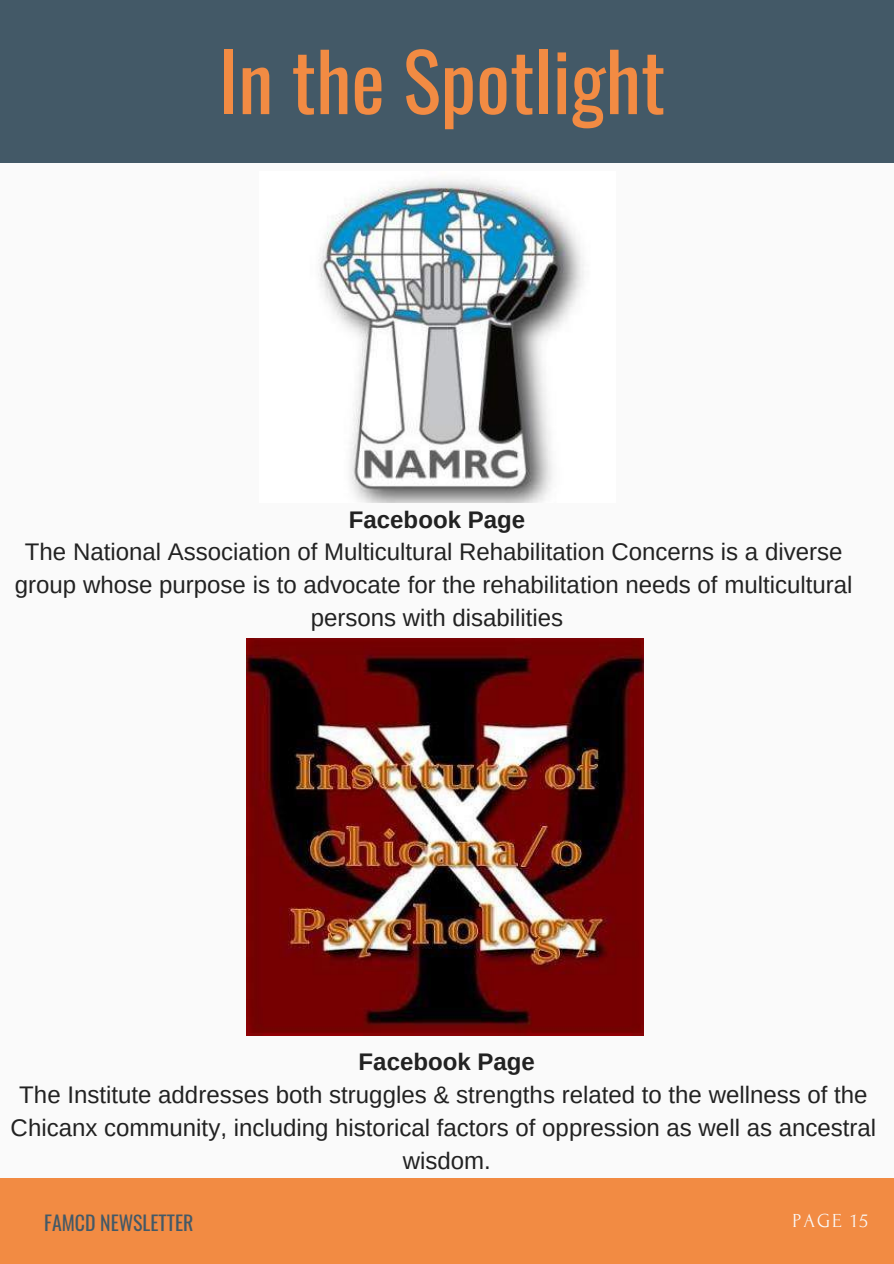
<style>
.page{position:relative;width:894px;height:1264px;background:#fff}
.page>*{position:absolute;margin:0;border:0;box-sizing:border-box;transform-origin:0 0}
.t1{font:79.5px "Oswald";color:#f28b43}
.t2{font:24px/32.7px "Arimo";color:#222;text-align:center}
.t3{font:700 24px "Arimo";color:#222}
.t4{font:19.8px "Oswald";color:#435967}
.t5{font:19.8px "Forum";letter-spacing:.1em;color:#fafafa}
</style>
<div class="page">
<div style="left:0;top:0;width:893px;height:1263px;background:#fafafa"></div>
<div style="left:0;top:0;width:893px;height:162px;background:#435967"></div>
<div style="left:0;top:1178px;width:893px;height:85px;background:#f28b43"></div>
<img style="left:247px;top:639px;width:396px;height:396px">
<img style="left:320px;top:181px;width:261px;height:322px">
<h1 class="t1" style="left:218px;top:19px;width:448px">In the Spotlight</h1>
<p class="t3" style="left:349px;top:506px;width:178px">Facebook Page</p>
<p class="t2" style="left:15px;top:535px;width:838px">The National Association of Multicultural Rehabilitation Concerns is a diverse group whose purpose is to advocate for the rehabilitation needs of multicultural persons with disabilities</p>
<p class="t3" style="left:358px;top:1048px;width:178px">Facebook Page</p>
<p class="t2" style="left:11px;top:1078px;width:866px">The Institute addresses both struggles &amp; strengths related to the wellness of the<br>Chicanx community, including historical factors of oppression as well as ancestral wisdom.</p>
<p class="t4" style="left:44px;top:1206px;width:150px">FAMCD NEWSLETTER</p>
<p class="t5" style="left:792px;top:1210px;width:77px">PAGE 15</p>
</div>
